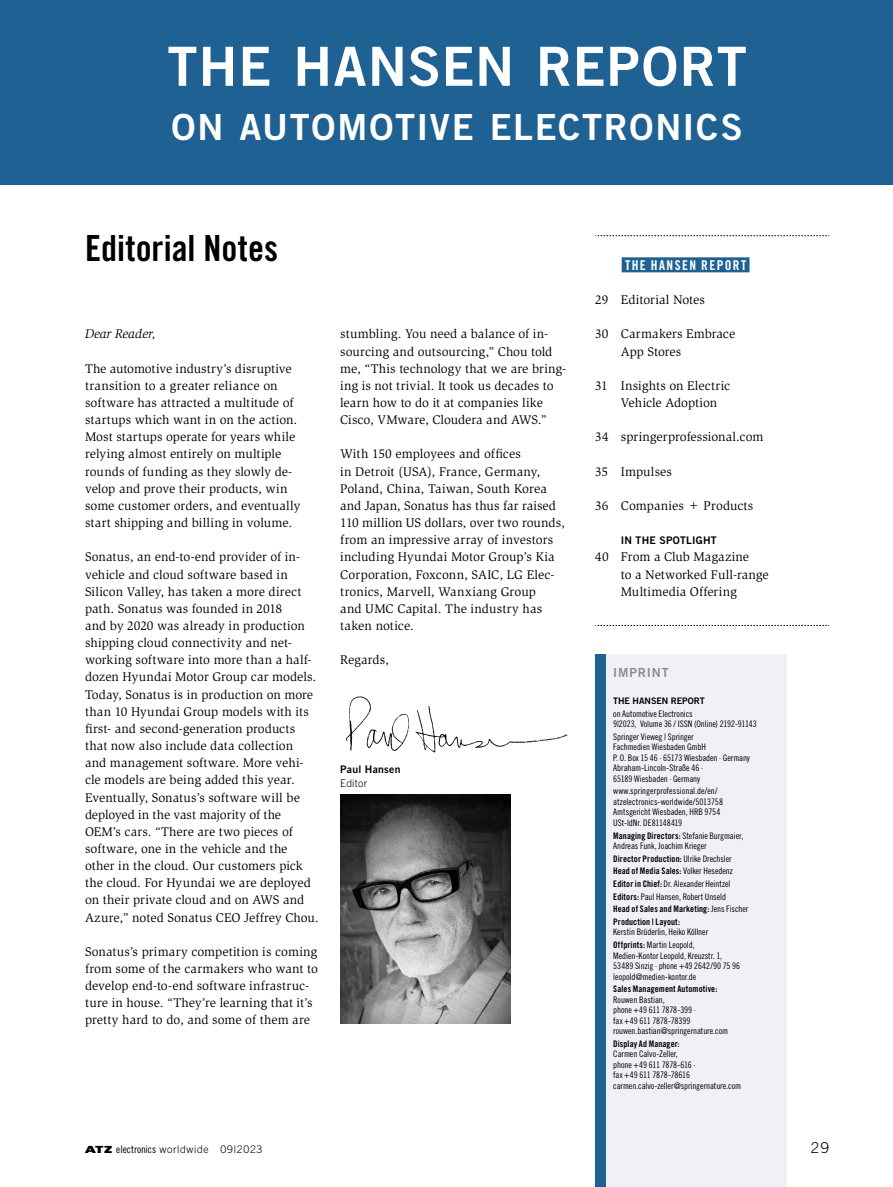
<style>
.page{position:relative;width:893px;height:1187px;background:#fff}
.page>*{position:absolute;margin:0;border:0;box-sizing:border-box;transform-origin:0 0}
.Titel_Hansen_Report{font:54px "Trade Gothic LT Std Bd 2";letter-spacing:.02em;color:#fff}
.SectionHeading_Hanse{font:36px "Trade Gothic LT Std Bd 2";letter-spacing:.045em;color:#fff}
.Box_Heading_Hansen_R{font:36px "Trade Gothic LT Std Bd Cn 20";letter-spacing:.005em;color:#000}
.t1{font:300 15px "Trade Gothic LT Std";color:#000}
.NoXML_Inhalt-Rubrik{font:13.5px "Trade Gothic LT Std Bd Cn 20";letter-spacing:.1em;color:#fff}
.Para_x{font:12.9px/17.1px "Slimbach Std";letter-spacing:.005em;color:#000}
.NoXML_Inhalt-Titel{font:12.9px/17.1px "Slimbach Std";letter-spacing:.005em;color:#000}
.Para_SectionHeading{font:italic 12.9px "Slimbach Std";color:#000}
.NoXML_Titel_Kasten_V{font:12.45px "Trade Gothic LT Std Bd 2";letter-spacing:.065em;color:#8e8a94}
.Para_Biography_x{font:300 10.5px "Trade Gothic LT Std";letter-spacing:.06em;color:#000}
.NoXML_Inhalt-Unterru{font:10.5px "Trade Gothic LT Std Bd 2";letter-spacing:.02em;color:#000}
.Para_Author_x{font:10.5px "Trade Gothic LT Std Bd 2";letter-spacing:.025em;color:#000}
.NoXML_Grundtext_Impr{font:9px/10.5px "Trade Gothic LT Std Cn 18";letter-spacing:-.005em;color:#000}
.NoXML_Grundtext_Impr-2{font:9px "Trade Gothic LT Std Bd Cn 20";letter-spacing:.01em;color:#000}
.NoXML_Grundtext_Impr-3{font:9px "Trade Gothic LT Std Bd 2";letter-spacing:-.005em;color:#000}
.s1{font-family:"Trade Gothic LT Std Bd Cn 20"}
.s2{font-family:"Trade Gothic LT Std Cn 18"}
.s3{font-family:"The Sans Os F";font-weight:900}
.s4{font-family:"Trade Gothic LT Std Cn 18";font-weight:400}
</style>
<div class="page">
<div style="left:0;top:0;width:893px;height:184px;background:#1f6193"></div>
<svg style="left:595px;top:235px;width:234px;height:1px"></svg>
<svg style="left:595px;top:625px;width:234px;height:1px"></svg>
<div style="left:622px;top:257px;width:127px;height:15px;background:#1f6193"></div>
<div style="left:595px;top:654px;width:192px;height:532px;background:#f0f1f7"></div>
<div style="left:595px;top:654px;width:11px;height:532px;background:#1f6193"></div>
<img style="left:346px;top:696px;width:222px;height:57px">
<img style="left:340px;top:794px;width:170px;height:228px">
<p class="Titel_Hansen_Report" style="left:167px;top:33px;width:581px">THE HANSEN REPORT</p>
<p class="SectionHeading_Hanse" style="left:172px;top:105px;width:573px">ON AUTOMOTIVE ELECTRONICS</p>
<p class="Box_Heading_Hansen_R" style="left:85px;top:227px;width:195px">Editorial Notes</p>
<p class="Para_SectionHeading" style="left:85px;top:327px;width:72px">Dear Reader,</p>
<p class="Para_x" style="left:85px;top:360px;width:217px">The automotive industry’s disruptive transition to a greater reliance on software has attracted a multitude of startups which want in on the action.<br>Most startups operate for years while relying almost entirely on multiple rounds of funding as they slowly de-- velop and prove their products, win some customer orders, and eventually start shipping and billing in volume.</p>
<p class="Para_x" style="left:85px;top:548px;width:235px">Sonatus, an end-to-end provider of in&shy;vehicle and cloud software based in Silicon Valley, has taken a more direct path. Sonatus was founded in 2018<br>and by 2020 was already in production shipping cloud connectivity and net&shy;working software into more than a half&shy;dozen Hyundai Motor Group car models.<br>Today, Sonatus is in production on more than 10 Hyundai Group models with its first- and second-generation products that now also include data collection<br>and management software. More vehi&shy;cle models are being added this year.<br>Eventually, Sonatus’s software will be deployed in the vast majority of the OEM’s cars. “There are two pieces of software, one in the vehicle and the other in the cloud. Our customers pick the cloud. For Hyundai we are deployed on their private cloud and on AWS and Azure,” noted Sonatus CEO Jeffrey Chou.</p>
<p class="Para_x" style="left:85px;top:943px;width:235px">Sonatus’s primary competition is coming from some of the carmakers who want to develop end-to-end software infrastruc&shy;ture in house. “They’re learning that it’s pretty hard to do, and some of them are</p>
<p class="Para_x" style="left:340px;top:325px;width:228px">stumbling. You need a balance of in&shy;sourcing and outsourcing,” Chou told me, “This technology that we are bring&shy;ing is not trivial. It took us decades to learn how to do it at companies like Cisco, VMware, Cloudera and AWS.”</p>
<p class="Para_x" style="left:340px;top:445px;width:226px">With 150 employees and offices<br>in Detroit (USA), France, Germany, Poland, China, Taiwan, South Korea and Japan, Sonatus has thus far raised 110 million US dollars, over two rounds, from an impressive array of investors including Hyundai Motor Group’s Kia Corporation, Foxconn, SAIC, LG Elec&shy;tronics, Marvell, Wanxiang Group<br>and UMC Capital. The industry has taken notice.</p>
<p class="Para_x" style="left:340px;top:651px;width:50px">Regards,</p>
<p class="Para_Author_x" style="left:340px;top:763px;width:62px">Paul Hansen</p>
<p class="Para_Biography_x" style="left:340px;top:776px;width:29px">Editor</p>
<p class="NoXML_Inhalt-Rubrik" style="left:625px;top:257px;width:123px">THE HANSEN REPORT</p>
<p class="NoXML_Inhalt-Titel" style="left:595px;top:291px;width:111px">29 Editorial Notes</p>
<p class="NoXML_Inhalt-Titel" style="left:621px;top:325px;width:116px;text-indent:-26px">30 Carmakers Embrace<br>App Stores</p>
<p class="NoXML_Inhalt-Titel" style="left:621px;top:377px;width:111px;text-indent:-26px">31 Insights on Electric<br>Vehicle Adoption</p>
<p class="NoXML_Inhalt-Titel" style="left:595px;top:428px;width:170px">34 springerprofessional.com</p>
<p class="NoXML_Inhalt-Titel" style="left:595px;top:463px;width:78px">35 Impulses</p>
<p class="NoXML_Inhalt-Titel" style="left:595px;top:497px;width:160px">36 Companies + Products</p>
<p class="NoXML_Inhalt-Unterru" style="left:621px;top:534px;width:97px">IN THE SPOTLIGHT</p>
<p class="NoXML_Inhalt-Titel" style="left:621px;top:548px;width:149px;text-indent:-26px">40 From a Club Magazine<br>to a Networked Full-range<br>Multimedia Offering</p>
<p class="NoXML_Titel_Kasten_V" style="left:613px;top:665px;width:57px">IMPRINT</p>
<p class="NoXML_Grundtext_Impr-3" style="left:613px;top:695px;width:93px">THE HANSEN REPORT</p>
<p class="NoXML_Grundtext_Impr" style="left:613px;top:708px;width:145px">on Automotive Electronics<br>9|2023, Volume 36 / ISSN (Online) 2192-91143</p>
<p class="NoXML_Grundtext_Impr" style="left:613px;top:731px;width:138px">Springer Vieweg | Springer<br>Fachmedien Wiesbaden GmbH<br>P. O. Box 15 46 · 65173 Wiesbaden · Germany<br>Abraham-Lincoln-Straße 46 ·<br>65189 Wiesbaden · Germany</p>
<p class="NoXML_Grundtext_Impr" style="left:613px;top:785px;width:111px">www.springerprofessional.de/en/ atzelectronics-worldwide/5013758<br>Amtsgericht Wiesbaden, HRB 9754<br>USt-ldNr. DE81148419</p>
<p class="NoXML_Grundtext_Impr" style="left:613px;top:830px;width:132px"><span class="s1">Managing Directors:</span> Stefanie Burgmaier,<br>Andreas Funk, Joachim Krieger</p>
<p class="NoXML_Grundtext_Impr-2" style="left:613px;top:853px;width:120px">Director Production: <span class="s2">Ulrike Drechsler</span></p>
<p class="NoXML_Grundtext_Impr-2" style="left:613px;top:865px;width:121px">Head of Media Sales: <span class="s2">Volker Hesedenz</span></p>
<p class="NoXML_Grundtext_Impr" style="left:613px;top:878px;width:119px"><span class="s1">Editor in Chief:</span> Dr. Alexander Heintzel</p>
<p class="NoXML_Grundtext_Impr" style="left:613px;top:891px;width:114px"><span class="s1">Editors:</span> Paul Hansen, Robert Unseld</p>
<p class="NoXML_Grundtext_Impr-2" style="left:613px;top:903px;width:137px">Head of Sales and Marketing: <span class="s2">Jens Fischer</span></p>
<p class="NoXML_Grundtext_Impr" style="left:613px;top:916px;width:96px"><span class="s1">Production | Layout:<br></span>Kerstin Brüderlin, Heiko Köllner</p>
<p class="NoXML_Grundtext_Impr" style="left:613px;top:939px;width:128px"><span class="s1">Offprints:</span> Martin Leopold,<br>Medien-Kontor Leopold, Kreuzstr. 1,<br>53489 Sinzig · phone +49 2642/90 75 96 |eopold@medien-kontor.de</p>
<p class="NoXML_Grundtext_Impr" style="left:613px;top:983px;width:116px"><span class="s1">Sales Management Automotive:<br></span>Rouwen Bastian,<br>phone +49 611 7878-399 ·<br>fax +49 611 7878-78399 rouwen.bastian@springernature.com</p>
<p class="NoXML_Grundtext_Impr" style="left:613px;top:1038px;width:129px"><span class="s1">Display Ad Manager:<br></span>Carmen Calvo-Zeller,<br>phone +49 611 7878-616 ·<br>fax +49 611 7878-78616 carmen.calvo-zeller@springernature.com</p>
<p class="Para_Biography_x" style="left:85px;top:1142px;width:179px"><span class="s3">ATZ</span> <span class="s4">electronics</span> worldwide 09|2023</p>
<p class="t1" style="left:811px;top:1138px;width:20px">29</p>
</div>
